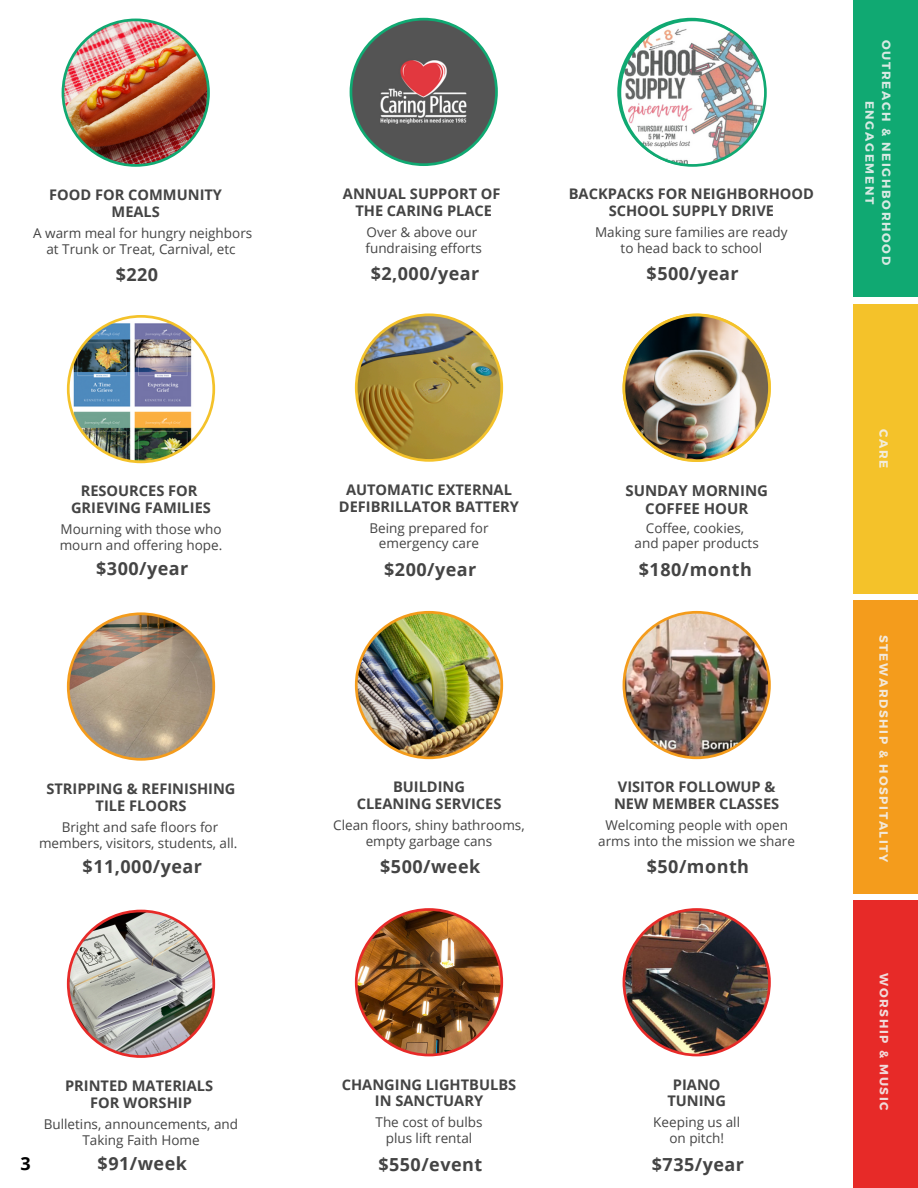
<style>
.page{position:relative;width:918px;height:1188px;background:#fff}
.page>*{position:absolute;margin:0;border:0;box-sizing:border-box;transform-origin:0 0}
.t1{font:700 18px "Open Sans";letter-spacing:.025em;color:#444}
.t2{font:700 18px "Open Sans";color:#000}
.t3{font:700 15px/18px "Open Sans";color:#444;text-align:center}
.t4{font:700 14.7px/16.8px "Open Sans";color:#444;text-align:center}
.t5{font:13.5px/15.8px "Open Sans";color:#444;text-align:center}
.t6{font:700 12px/16.5px "Montserrat";letter-spacing:.14em;color:#f2f2f2;text-align:center}
</style>
<div class="page">
<div style="left:853px;top:600px;width:65px;height:294px;background:#f49c1c"></div>
<div style="left:853px;top:900px;width:65px;height:288px;background:#e72a28"></div>
<div style="left:854px;top:305px;width:64px;height:289px;background:#f4c22a"></div>
<div style="left:853px;top:0;width:65px;height:297px;background:#10a972"></div>
<img style="left:62px;top:19px;width:148px;height:148px">
<svg style="left:350px;top:18px;width:148px;height:148px"></svg>
<img style="left:67px;top:315px;width:148px;height:148px">
<img style="left:355px;top:313px;width:148px;height:149px">
<svg style="left:67px;top:612px;width:148px;height:149px"></svg>
<svg style="left:67px;top:910px;width:148px;height:148px"></svg>
<img style="left:355px;top:611px;width:148px;height:148px">
<img style="left:623px;top:611px;width:148px;height:148px">
<img style="left:355px;top:908px;width:148px;height:148px">
<img style="left:623px;top:908px;width:148px;height:148px">
<img style="left:622px;top:313px;width:149px;height:149px">
<svg style="left:617px;top:18px;width:150px;height:149px"></svg>
<p class="t4" style="left:49px;top:186px;width:174px">FOOD FOR COMMUNITY<br>MEALS</p>
<h3 class="t5" style="left:33px;top:225px;width:221px">A warm meal for hungry neighbors at Trunk or Treat, Carnival, etc</h3>
<h2 class="t1" style="left:116px;top:262px;width:44px">$220</h2>
<p class="t4" style="left:343px;top:185px;width:159px">ANNUAL SUPPORT OF<br>THE CARING PLACE</p>
<h3 class="t5" style="left:366px;top:224px;width:118px;text-align:left">Over &amp; above our fundraising efforts</h3>
<h2 class="t1" style="left:371px;top:261px;width:110px">$2,000/year</h2>
<p class="t4" style="left:569px;top:185px;width:247px">BACKPACKS FOR NEIGHBORHOOD<br>SCHOOL SUPPLY DRIVE</p>
<h3 class="t5" style="left:595px;top:224px;width:194px">Making sure families are ready to head back to school</h3>
<h2 class="t1" style="left:647px;top:261px;width:94px">$500/year</h2>
<p class="t6" style="left:895px;top:40px;width:227px;rotate:90deg">OUTREACH &amp; NEIGHBORHOOD<br>ENGAGEMENT</p>
<p class="t6" style="left:893px;top:429px;width:41px;rotate:90deg">CARE</p>
<h1 class="t4" style="left:71px;top:482px;width:141px">RESOURCES FOR<br>GRIEVING FAMILIES</h1>
<p class="t4" style="left:339px;top:481px;width:182px">AUTOMATIC EXTERNAL<br>DEFIBRILLATOR BATTERY</p>
<h2 class="t3" style="left:625px;top:481px;width:144px">SUNDAY MORNING<br>COFFEE HOUR</h2>
<h2 class="t5" style="left:60px;top:521px;width:164px;text-align:left">Mourning with those who mourn and offering hope.</h2>
<p class="t5" style="left:369px;top:520px;width:121px">Being prepared for emergency care</p>
<h1 class="t5" style="left:635px;top:520px;width:126px">Coffee, cookies, and paper products</h1>
<p class="t1" style="left:96px;top:556px;width:94px">$300/year</p>
<h1 class="t1" style="left:384px;top:557px;width:94px">$200/year</h1>
<h3 class="t1" style="left:639px;top:557px;width:115px">$180/month</h3>
<p class="t4" style="left:46px;top:780px;width:191px">STRIPPING &amp; REFINISHING<br>TILE FLOORS</p>
<h3 class="t5" style="left:39px;top:819px;width:200px">Bright and safe floors for members, visitors, students, all.</h3>
<h2 class="t1" style="left:83px;top:853px;width:121px">$11,000/year</h2>
<h2 class="t4" style="left:357px;top:778px;width:146px">BUILDING<br>CLEANING SERVICES</h2>
<p class="t4" style="left:614px;top:778px;width:167px;text-align:left">VISITOR FOLLOWUP &amp;<br>NEW MEMBER CLASSES</p>
<h1 class="t5" style="left:333px;top:817px;width:193px">Clean floors, shiny bathrooms, empty garbage cans</h1>
<h3 class="t5" style="left:598px;top:817px;width:198px">Welcoming people with open arms into the mission we share</h3>
<h3 class="t1" style="left:380px;top:854px;width:102px">$500/week</h3>
<h2 class="t1" style="left:647px;top:854px;width:104px">$50/month</h2>
<p class="t6" style="left:893px;top:635px;width:229px;rotate:90deg">STEWARDSHIP &amp; HOSPITALITY</p>
<h2 class="t4" style="left:65px;top:1077px;width:150px">PRINTED MATERIALS<br>FOR WORSHIP</h2>
<h2 class="t4" style="left:342px;top:1075px;width:176px">CHANGING LIGHTBULBS<br>IN SANCTUARY</h2>
<p class="t4" style="left:667px;top:1075px;width:60px">PIANO<br>TUNING</p>
<p class="t6" style="left:893px;top:973px;width:139px;rotate:90deg">WORSHIP &amp; MUSIC</p>
<h1 class="t5" style="left:44px;top:1116px;width:196px">Bulletins, announcements, and<br>Taking Faith Home</h1>
<h1 class="t5" style="left:376px;top:1114px;width:108px">The cost of bulbs plus lift rental</h1>
<h3 class="t5" style="left:653px;top:1114px;width:88px">Keeping us all on pitch!</h3>
<h2 class="t2" style="left:21px;top:1151px;width:12px">3</h2>
<h3 class="t1" style="left:98px;top:1151px;width:91px">$91/week</h3>
<h3 class="t1" style="left:378px;top:1151px;width:105px">$550/event</h3>
<h2 class="t1" style="left:652px;top:1151px;width:94px">$735/year</h2>
</div>
